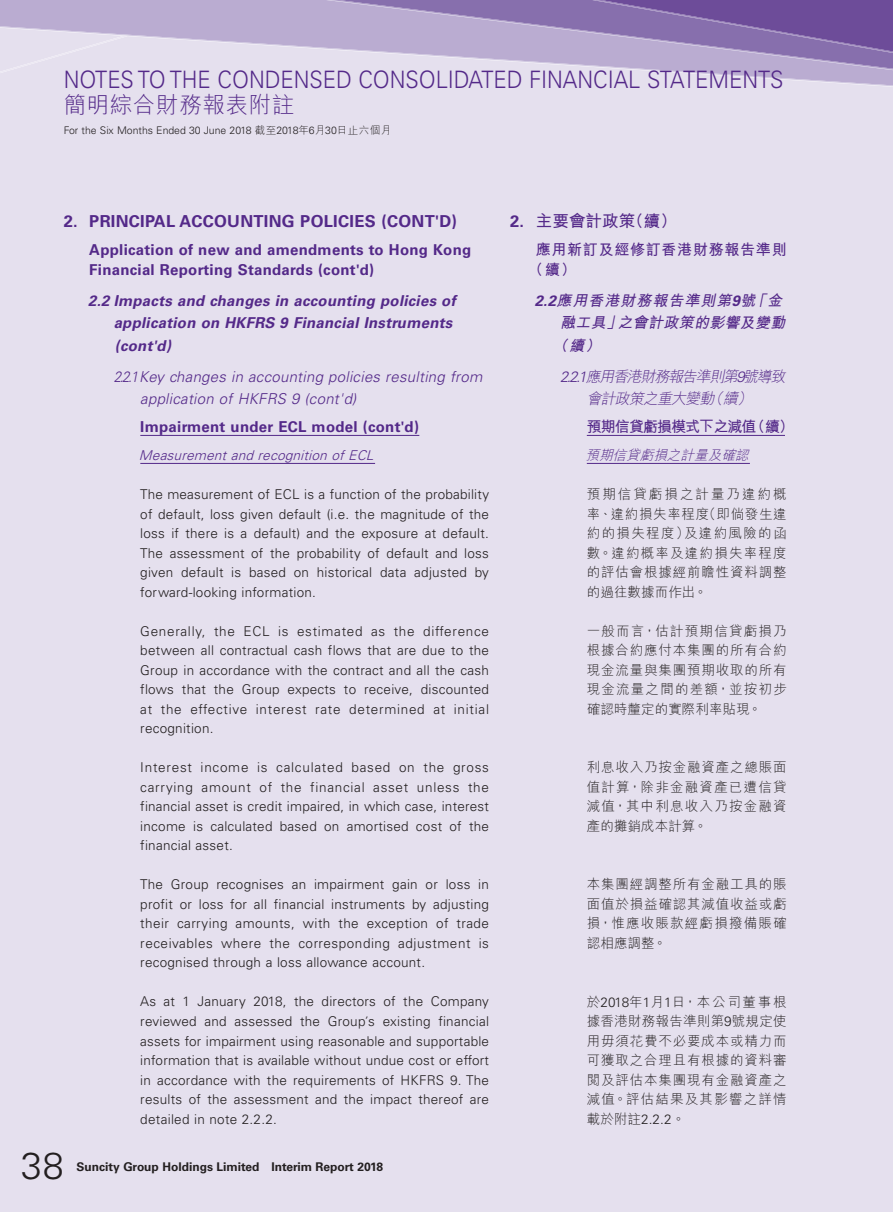
<style>
.page{position:relative;width:893px;height:1212px;background:#e5e0ee}
.page>*{position:absolute;margin:0;border:0;box-sizing:border-box;transform-origin:0 0}
.t1{font:300 37.5px "Univers LT Std";color:#231f20}
.t2{font:300 24px "Univers LT Std";color:#542989;scale:.91 1}
.t3{font:22.5px "M Hei HK Light E Ten B5 H";letter-spacing:.03em;color:#542989}
.t4{font:700 16.5px "Univers LT Std";letter-spacing:.02em;color:#542989}
.t5{font:16.5px "M Hei HK Bold E Ten B5 H";letter-spacing:.005em;color:#542989}
.t6{font:700 15px/19.5px "Univers LT Std";letter-spacing:.02em;color:#542989}
.t7{font:italic 700 15px/22.5px "Univers LT Std";color:#542989;text-align:justify}
.t8{font:italic 300 15px/22.5px "Univers LT Std";color:#542989;scale:.9 1}
.t9{font:italic 15px "M Hei HK Bold E Ten B5 H";color:#542989}
.t10{font:italic 15px/22.5px "M Hei HK Light E Ten B5 H";color:#542989;text-align:center}
.t11{font:15px/19.5px "M Hei HK Bold E Ten B5 H";letter-spacing:.05em;color:#542989}
.t12{font:15px "M Hei HK Bold E Ten B5 H";letter-spacing:-.065em;color:#542989}
.t13{font:300 13.5px/19.5px "Univers LT Std";letter-spacing:.02em;color:#231f20;text-align:justify}
.t14{font:13.5px/19.5px "M Hei HK Light E Ten B5 H";letter-spacing:.06em;color:#231f20;text-align:justify}
.t15{font:italic 300 13.5px "Univers LT Std";color:#542989}
.t16{font:italic 13.5px "M Hei HK Light E Ten B5 H";color:#542989}
.t17{font:700 12px "Univers LT Std";color:#231f20}
.t18{font:300 10.5px "Univers LT Std";color:#231f20}
.s1{font-family:"M Hei HK Light E Ten B5 H";font-weight:400}
.s2{font-family:"Lithos Pro"}
.s3{font-family:"Univers LT Std";font-weight:700}
.s4{font-family:"Univers LT Std";font-weight:300}
</style>
<div class="page">
<svg style="left:0;top:0;width:893px;height:87px"></svg>
<svg style="left:472px;top:0;width:421px;height:53px;background:#8b73af"></svg>
<hr style="left:587px;top:435px;width:198px;height:1px;background:#542989">
<hr style="left:587px;top:463px;width:163px;height:1px;background:#542989">
<hr style="left:140px;top:435px;width:279px;height:1px;background:#542989">
<hr style="left:140px;top:463px;width:235px;height:1px;background:#542989">
<h2 class="t2" style="left:64px;top:70px;width:792px">NOTES TO THE CONDENSED CONSOLIDATED FINANCIAL STATEMENTS</h2>
<h3 class="t3" style="left:64px;top:97px;width:232px">簡明綜合財務報表附註</h3>
<p class="t18" style="left:64px;top:126px;width:329px">For the Six Months Ended 30 June 2018 <span class="s1">截至</span>2018<span class="s1">年</span>6<span class="s1">月</span>30<span class="s1">日止六個月</span></p>
<p class="t4" style="left:64px;top:215px;width:395px">2. PRINCIPAL ACCOUNTING POLICIES (CONT'D)</p>
<p class="t6" style="left:89px;top:241px;width:383px">Application of new and amendments to Hong Kong<br>Financial Reporting Standards (cont'd)</p>
<p class="t7" style="left:114px;top:290px;width:344px;text-indent:-26px">2.2 Impacts and changes in accounting policies of application on HKFRS 9 Financial Instruments (cont'd)</p>
<p class="t8" style="left:140px;top:366px;width:385px;text-indent:-27px">2.2.1Key changes in accounting policies resulting from application of HKFRS 9 (cont'd)</p>
<p class="t6" style="left:140px;top:418px;width:280px">Impairment under ECL model (cont'd)</p>
<p class="t15" style="left:139px;top:450px;width:239px">Measurement and recognition of ECL</p>
<p class="t13" style="left:140px;top:486px;width:350px">The measurement of ECL is a function of the probability of default, loss given default (i.e. the magnitude of the loss if there is a default) and the exposure at default.<br>The assessment of the probability of default and loss given default is based on historical data adjusted by forward-looking information.</p>
<p class="t13" style="left:140px;top:622px;width:350px">Generally, the ECL is estimated as the difference between all contractual cash flows that are due to the Group in accordance with the contract and all the cash flows that the Group expects to receive, discounted at the effective interest rate determined at initial recognition.</p>
<p class="t13" style="left:140px;top:759px;width:350px">Interest income is calculated based on the gross carrying amount of the financial asset unless the financial asset is credit impaired, in which case, interest income is calculated based on amortised cost of the financial asset.</p>
<p class="t13" style="left:140px;top:876px;width:350px">The Group recognises an impairment gain or loss in profit or loss for all financial instruments by adjusting their carrying amounts, with the exception of trade receivables where the corresponding adjustment is recognised through a loss allowance account.</p>
<p class="t13" style="left:140px;top:993px;width:350px">As at 1 January 2018, the directors of the Company reviewed and assessed the Group<span class="s2">’</span>s existing financial assets for impairment using reasonable and supportable information that is available without undue cost or effort in accordance with the requirements of HKFRS 9. The results of the assessment and the impact thereof are detailed in note 2.2.2.</p>
<h1 class="t1" style="left:21px;top:1151px;width:44px">38</h1>
<p class="t17" style="left:77px;top:1161px;width:308px">Suncity Group Holdings Limited Interim Report 2018</p>
<p class="t5" style="left:510px;top:215px;width:168px"><span class="s3">2.</span> 主要會計政策（續）</p>
<p class="t11" style="left:528px;top:242px;width:260px;text-indent:8px">應用新訂及經修訂香港財務報告準則（續）</p>
<p class="t9" style="left:535px;top:295px;width:252px"><span class="s3">2.2</span>應用香港財務報告準則第<span class="s3">9</span>號「金</p>
<p class="t9" style="left:560px;top:317px;width:230px">融工具」之會計政策的影響及變動</p>
<p class="t9" style="left:553px;top:340px;width:52px">（續）</p>
<p class="t10" style="left:560px;top:367px;width:229px"><span class="s4">2.2.1</span>應用香港財務報告準則第<span class="s4">9</span>號導致會計政策之重大變動（續）</p>
<p class="t12" style="left:587px;top:421px;width:209px">預期信貸虧損模式下之減值（續）</p>
<p class="t16" style="left:585px;top:450px;width:168px">預期信貸虧損之計量及確認</p>
<p class="t14" style="left:587px;top:486px;width:201px">預期信貸虧損之計量乃違約概率、違約損失率程度（即倘發生違約的損失程度）及違約風險的函數。違約概率及違約損失率程度的評估會根據經前瞻性資料調整的過往數據而作出。</p>
<p class="t14" style="left:587px;top:623px;width:201px">一般而言，估計預期信貸虧損乃根據合約應付本集團的所有合約現金流量與集團預期收取的所有現金流量之間的差額，並按初步確認時釐定的實際利率貼現。</p>
<p class="t14" style="left:587px;top:759px;width:201px">利息收入乃按金融資產之總賬面值計算，除非金融資產已遭信貸減值，其中利息收入乃按金融資產的攤銷成本計算。</p>
<p class="t14" style="left:587px;top:876px;width:201px">本集團經調整所有金融工具的賬面值於損益確認其減值收益或虧損，惟應收賬款經虧損撥備賬確認相應調整。</p>
<p class="t14" style="left:587px;top:993px;width:201px">於<span class="s4">2018</span>年<span class="s4">1</span>月<span class="s4">1</span>日，本公司董事根據香港財務報告準則第<span class="s4">9</span>號規定使用毋須花費不必要成本或精力而可獲取之合理且有根據的資料審閱及評估本集團現有金融資產之減值。評估結果及其影響之詳情載於附註<span class="s4">2.2.2</span>。</p>
</div>
